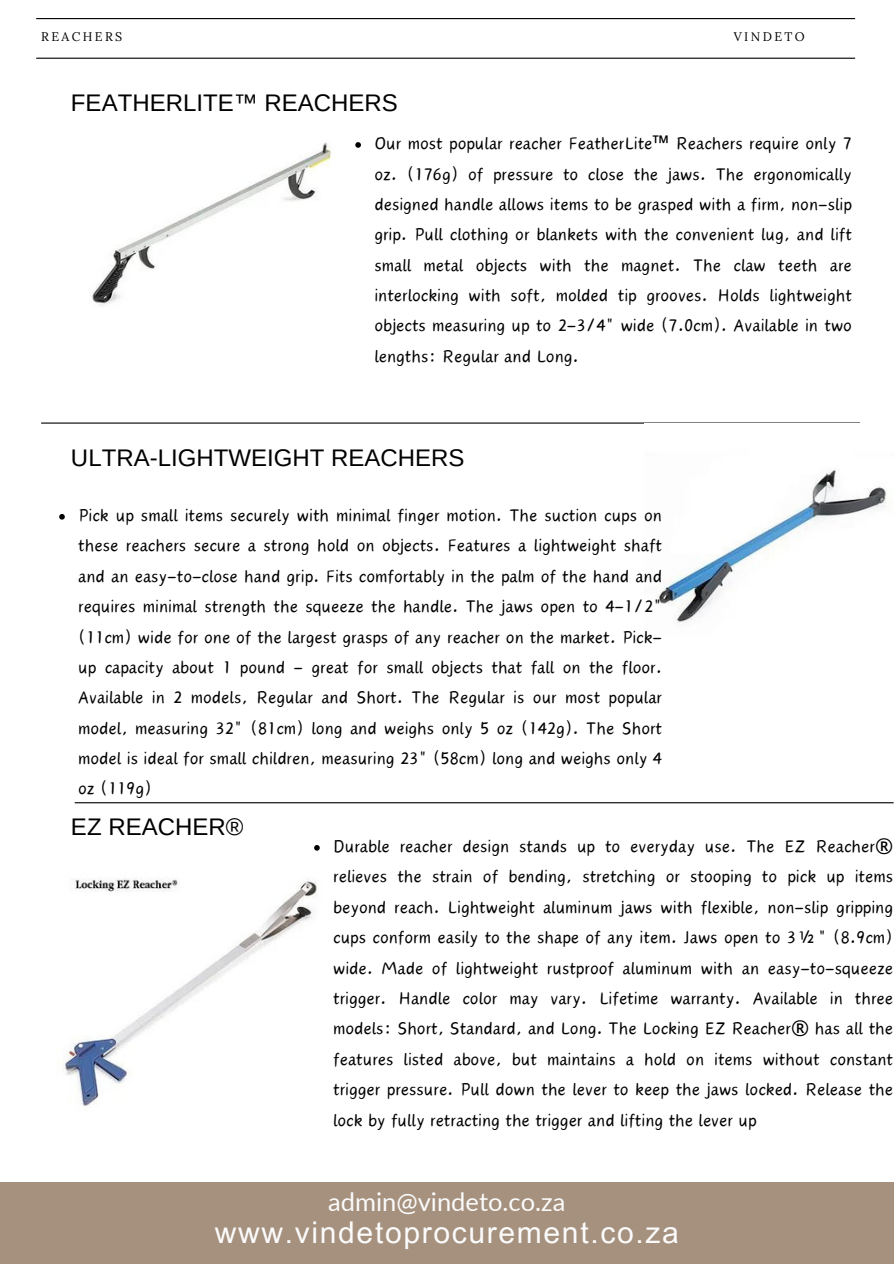
<style>
.page{position:relative;width:894px;height:1264px;background:#fff}
.page>*{position:absolute;margin:0;border:0;box-sizing:border-box;transform-origin:0 0}
.t1{font:30px "Arial MT Pro";letter-spacing:.055em;color:#fbfbfb}
.t2{font:25.5px "Lato";color:#fbfbfb}
.t3{font:24px "Arimo";color:#000}
.t4{font:21.75px/30.3px "Canva Wander World";color:#000;text-align:justify}
.t5{font:12.45px "Lora";letter-spacing:.19em;color:#000}
.s1{font-family:"Noto Sans"}
</style>
<div class="page">
<hr style="left:36px;top:18px;width:818px;height:1px;background:#000">
<hr style="left:36px;top:58px;width:818px;height:1px;background:#000">
<hr style="left:41px;top:422px;width:818px;height:1px;background:#000">
<div style="left:0;top:1181px;width:893px;height:82px;background:#a5917e"></div>
<hr style="left:75px;top:802px;width:818px;height:1px;background:#000">
<img style="left:92px;top:142px;width:239px;height:165px">
<img style="left:657px;top:470px;width:229px;height:155px">
<img style="left:64px;top:878px;width:253px;height:228px">
<svg style="left:59px;top:514px;width:6px;height:5px"></svg>
<svg style="left:355px;top:142px;width:6px;height:6px"></svg>
<svg style="left:314px;top:845px;width:5px;height:5px"></svg>
<p class="t5" style="left:41px;top:28px;width:83px">REACHERS</p>
<h2 class="t5" style="left:733px;top:28px;width:72px">VINDETO</h2>
<p class="t3" style="left:71px;top:90px;width:328px">FEATHERLITE™ REACHERS</p>
<p class="t4" style="left:374px;top:128px;width:479px">Our most popular reacher FeatherLite<span class="s1">™</span> Reachers require only 7 oz. (176g) of pressure to close the jaws. The ergonomically designed handle allows items to be grasped with a firm, non-slip grip. Pull clothing or blankets with the convenient lug, and lift small metal objects with the magnet. The claw teeth are interlocking with soft, molded tip grooves. Holds lightweight objects measuring up to 2-3/4" wide (7.0cm). Available in two lengths: Regular and Long.</p>
<p class="t3" style="left:71px;top:444px;width:395px">ULTRA-LIGHTWEIGHT REACHERS</p>
<h2 class="t4" style="left:78px;top:500px;width:585px">Pick up small items securely with minimal finger motion. The suction cups on these reachers secure a strong hold on objects. Features a lightweight shaft and an easy-to-close hand grip. Fits comfortably in the palm of the hand and requires minimal strength the squeeze the handle. The jaws open to 4-1/2" (11cm) wide for one of the largest grasps of any reacher on the market. Pick&shy;up capacity about 1 pound - great for small objects that fall on the floor.<br>Available in 2 models, Regular and Short. The Regular is our most popular model, measuring 32" (81cm) long and weighs only 5 oz (142g). The Short model is ideal for small children, measuring 23" (58cm) long and weighs only 4 oz (119g)</h2>
<h3 class="t3" style="left:71px;top:813px;width:174px">EZ REACHER®</h3>
<h1 class="t4" style="left:333px;top:831px;width:561px">Durable reacher design stands up to everyday use. The EZ Reacher<span class="s1">® </span>relieves the strain of bending, stretching or stooping to pick up items beyond reach. Lightweight aluminum jaws with flexible, non-slip gripping cups conform easily to the shape of any item. Jaws open to 3½" (8.9cm) wide. Made of lightweight rustproof aluminum with an easy-to-squeeze trigger. Handle color may vary. Lifetime warranty. Available in three models: Short, Standard, and Long. The Locking EZ Reacher<span class="s1">®</span> has all the features listed above, but maintains a hold on items without constant trigger pressure. Pull down the lever to keep the jaws locked. Release the lock by fully retracting the trigger and lifting the lever up</h1>
<p class="t2" style="left:328px;top:1185px;width:239px">admin@vindeto.co.za</p>
<p class="t1" style="left:215px;top:1221px;width:465px">www.vindetoprocurement.co.za</p>
</div>
